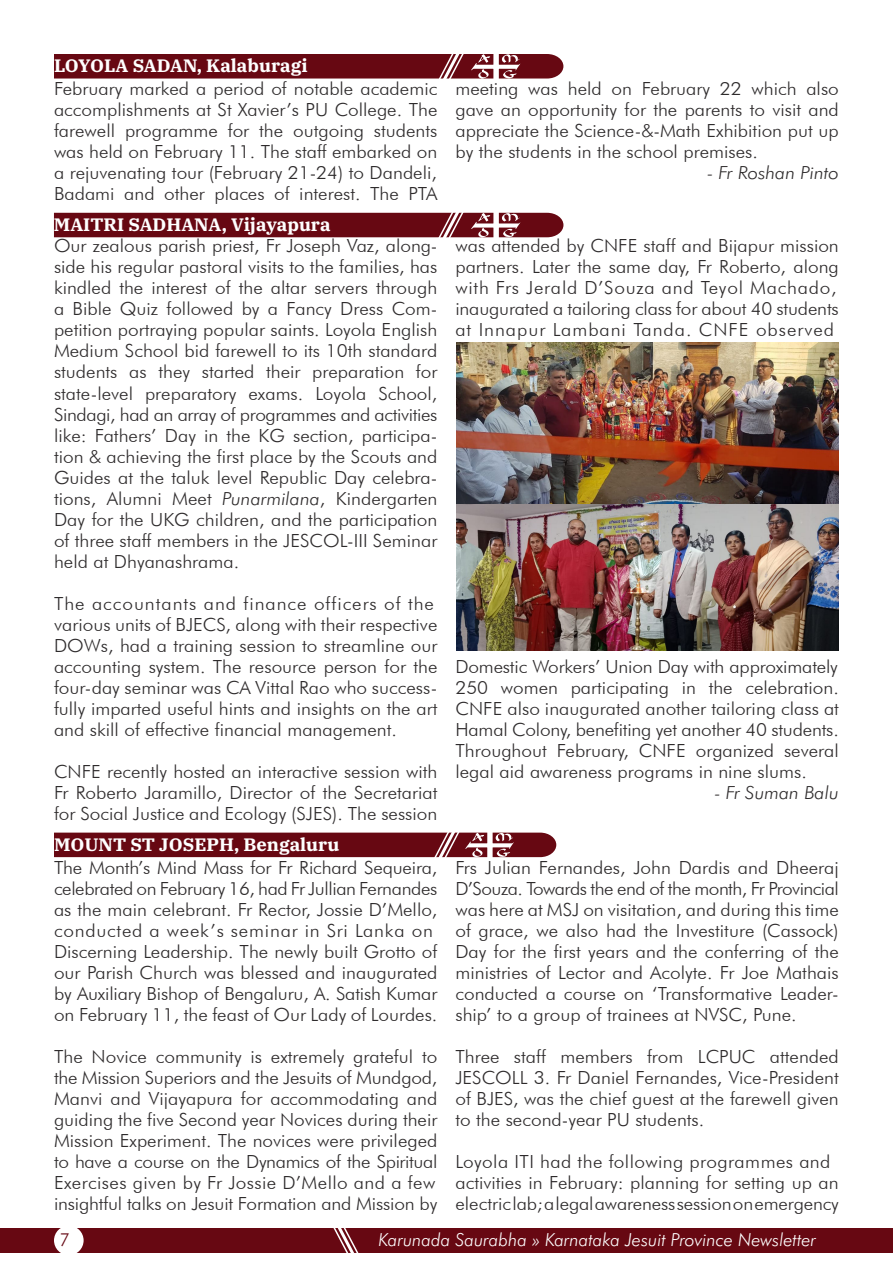
<style>
.page{position:relative;width:893px;height:1263px;background:#fff}
.page>*{position:absolute;margin:0;border:0;box-sizing:border-box;transform-origin:0 0}
.t1{font:300 18.15px/21px "Futura BT";color:#2e2b2c;text-align:justify;scale:1.05 1}
.t2{font:italic 300 18.15px "Futura BT";color:#2e2b2c;scale:1.05 1}
.t3{font:700 18px "IBM Plex Serif";color:#fff}
.t4{font:italic 300 18px "Futura BT";color:#fff}
.t5{font:300 18px "Futura BT";color:#670a15}
.s1{font-style:italic}
</style>
<div class="page">
<svg style="left:504px;top:1252px;width:30px;height:1px"></svg>
<svg style="left:809px;top:1225px;width:30px;height:30px"></svg>
<div style="left:0;top:1228px;width:893px;height:24px;background:#670812"></div>
<svg style="left:331px;top:1228px;width:30px;height:25px"></svg>
<div style="left:54px;top:1225px;width:30px;height:30px;background:#fff;border-radius:50%"></div>
<svg style="left:54px;top:54px;width:509px;height:25px;background:#721a23"></svg>
<svg style="left:54px;top:212px;width:509px;height:26px;background:#77232b"></svg>
<svg style="left:54px;top:832px;width:502px;height:26px;background:#77232c"></svg>
<img style="left:456px;top:342px;width:382px;height:309px">
<p class="t3" style="left:54px;top:51px;width:255px">LOYOLA SADAN, Kalaburagi</p>
<p class="t1" style="left:54px;top:78px;width:367px">February marked a period of notable academic accomplishments at St Xavier’s PU College. The farewell programme for the outgoing students was held on February 11. The staff embarked on a rejuvenating tour (February 21-24) to Dandeli,</p>
<p class="t1" style="left:54px;top:183px;width:367px">Badami and other places of interest. The PTA</p>
<p class="t3" style="left:54px;top:210px;width:278px">MAITRI SADHANA, Vijayapura</p>
<p class="t1" style="left:54px;top:235px;width:367px">Our zealous parish priest, Fr Joseph Vaz, along&shy;side his regular pastoral visits to the families, has kindled the interest of the altar servers through a Bible Quiz followed by a Fancy Dress Com&shy;petition portraying popular saints. Loyola English Medium School bid farewell to its 10th standard students as they started their preparation for state-level preparatory exams. Loyola School, Sindagi, had an array of programmes and activities like: Fathers’ Day in the KG section, participa&shy;tion &amp; achieving the first place by the Scouts and Guides at the taluk level Republic Day celebra&shy;tions, Alumni Meet <span class="s1">Punarmilana</span>, Kindergarten Day for the UKG children, and the participation of three staff members in the JESCOL-III Seminar held at Dhyanashrama.</p>
<p class="t1" style="left:54px;top:592px;width:367px;text-align:left">The accountants and finance officers of the various units of BJECS, along with their respective DOWs, had a training session to streamline our accounting system. The resource person for the four-day seminar was CA Vittal Rao who success&shy;fully imparted useful hints and insights on the art and skill of effective financial management.</p>
<p class="t1" style="left:54px;top:760px;width:367px">CNFE recently hosted an interactive session with Fr Roberto Jaramillo, Director of the Secretariat for Social Justice and Ecology (SJES). The session</p>
<p class="t3" style="left:54px;top:830px;width:287px">MOUNT ST JOSEPH, Bengaluru</p>
<p class="t1" style="left:54px;top:857px;width:367px;text-align:left">The Month’s Mind Mass for Fr Richard Sequeira, celebrated on February 16, had Fr Jullian Fernandes as the main celebrant. Fr Rector, Jossie D’Mello, conducted a week’s seminar in Sri Lanka on Discerning Leadership. The newly built Grotto of our Parish Church was blessed and inaugurated by Auxiliary Bishop of Bengaluru, A. Satish Kumar on February 11, the feast of Our Lady of Lourdes.</p>
<p class="t1" style="left:54px;top:1046px;width:367px">The Novice community is extremely grateful to the Mission Superiors and the Jesuits of Mundgod, Manvi and Vijayapura for accommodating and guiding the five Second year Novices during their Mission Experiment. The novices were privileged to have a course on the Dynamics of the Spiritual Exercises given by Fr Jossie D’Mello and a few</p>
<p class="t1" style="left:54px;top:1193px;width:367px">insightful talks on Jesuit Formation and Mission by</p>
<p class="t1" style="left:455px;top:78px;width:367px">meeting was held on February 22 which also gave an opportunity for the parents to visit and appreciate the Science-&amp;-Math Exhibition put up by the students in the school premises.</p>
<p class="t2" style="left:707px;top:161px;width:127px">- Fr Roshan Pinto</p>
<p class="t1" style="left:455px;top:235px;width:367px">was attended by CNFE staff and Bijapur mission partners. Later the same day, Fr Roberto, along with Frs Jerald D’Souza and Teyol Machado, inaugurated a tailoring class for about 40 students at Innapur Lambani Tanda. CNFE observed</p>
<p class="t1" style="left:455px;top:655px;width:366px">Domestic Workers’ Union Day with approximately</p>
<p class="t1" style="left:455px;top:676px;width:367px">250 women participating in the celebration.<br>CNFE also inaugurated another tailoring class at Hamal Colony, benefiting yet another 40 students.<br>Throughout February, CNFE organized several legal aid awareness programs in nine slums.</p>
<p class="t2" style="left:715px;top:781px;width:120px">- Fr Suman Balu</p>
<p class="t1" style="left:455px;top:857px;width:367px">Frs Julian Fernandes, John Dardis and Dheeraj D’Souza. Towards the end of the month, Fr Provincial was here at MSJ on visitation, and during this time of grace, we also had the Investiture (Cassock)<br>Day for the first years and the conferring of the ministries of Lector and Acolyte. Fr Joe Mathais conducted a course on ‘Transformative Leader&shy;ship’ to a group of trainees at NVSC, Pune.</p>
<p class="t1" style="left:455px;top:1046px;width:367px">Three staff members from LCPUC attended JESCOLL 3. Fr Daniel Fernandes, Vice-President of BJES, was the chief guest at the farewell given to the second-year PU students.</p>
<p class="t1" style="left:455px;top:1151px;width:367px;text-align:left">Loyola ITI had the following programmes and activities in February: planning for setting up an electric lab; a legal awareness session on emergency</p>
<p class="t5" style="left:60px;top:1229px;width:12px">7</p>
<p class="t4" style="left:379px;top:1229px;width:439px">Karunada Saurabha » Karnataka Jesuit Province Newsletter</p>
</div>
